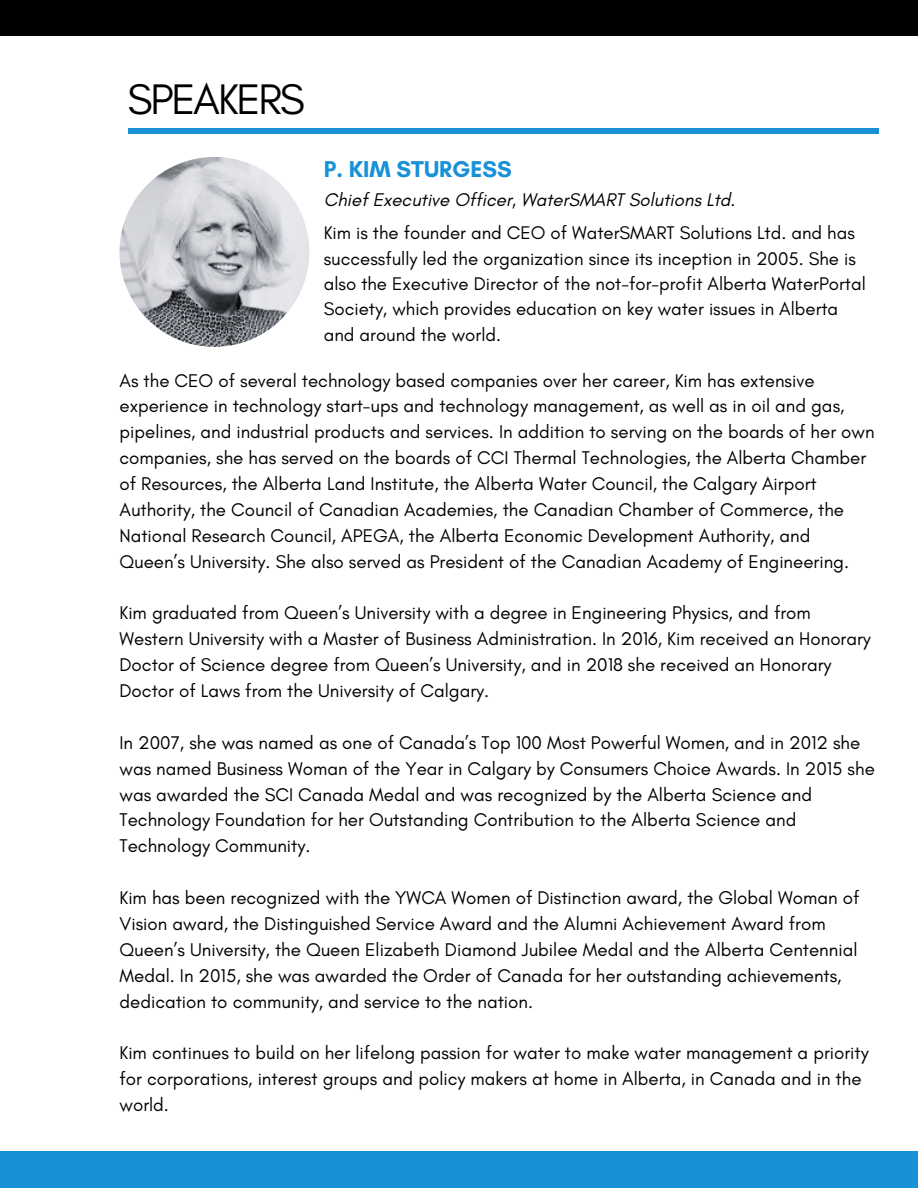
<style>
.page{position:relative;width:918px;height:1188px;background:#fff}
.page>*{position:absolute;margin:0;border:0;box-sizing:border-box;transform-origin:0 0}
.t1{font:43.65px "Glacial Indifference";letter-spacing:-.05em;color:#000}
.t2{font:700 23.4px "Glacial Indifference";color:#1991d7}
.t3{font:18.75px/25.8px "Glacial Indifference";color:#000}
.t4{font:italic 18.75px "Glacial Indifference";color:#000}
.t5{font:18.6px/25.3px "Glacial Indifference";color:#000}
</style>
<div class="page">
<div style="left:128px;top:128px;width:751px;height:5px;background:#1991d7"></div>
<div style="left:0;top:1151px;width:918px;height:37px;background:#1991d7"></div>
<div style="left:0;top:0;width:918px;height:36px;background:#000"></div>
<img style="left:119px;top:157px;width:190px;height:190px;border-radius:50%">
<h1 class="t1" style="left:128px;top:72px;width:179px">SPEAKERS</h1>
<p class="t2" style="left:324px;top:155px;width:190px">P. KIM STURGESS</p>
<p class="t4" style="left:324px;top:188px;width:413px">Chief Executive Officer, WaterSMART Solutions Ltd.</p>
<p class="t5" style="left:324px;top:220px;width:544px">Kim is the founder and CEO of WaterSMART Solutions Ltd. and has successfully led the organization since its inception in 2005. She is also the Executive Director of the not-for-profit Alberta WaterPortal Society, which provides education on key water issues in Alberta and around the world.</p>
<p class="t3" style="left:119px;top:367px;width:757px">As the CEO of several technology based companies over her career, Kim has extensive experience in technology start-ups and technology management, as well as in oil and gas, pipelines, and industrial products and services. In addition to serving on the boards of her own companies, she has served on the boards of CCI Thermal Technologies, the Alberta Chamber of Resources, the Alberta Land Institute, the Alberta Water Council, the Calgary Airport Authority, the Council of Canadian Academies, the Canadian Chamber of Commerce, the National Research Council, APEGA, the Alberta Economic Development Authority, and Queen’s University. She also served as President of the Canadian Academy of Engineering.</p>
<p class="t3" style="left:119px;top:600px;width:753px">Kim graduated from Queen’s University with a degree in Engineering Physics, and from Western University with a Master of Business Administration. In 2016, Kim received an Honorary Doctor of Science degree from Queen’s University, and in 2018 she received an Honorary Doctor of Laws from the University of Calgary.</p>
<p class="t3" style="left:119px;top:729px;width:757px">In 2007, she was named as one of Canada’s Top 100 Most Powerful Women, and in 2012 she was named Business Woman of the Year in Calgary by Consumers Choice Awards. In 2015 she was awarded the SCI Canada Medal and was recognized by the Alberta Science and Technology Foundation for her Outstanding Contribution to the Alberta Science and Technology Community.</p>
<p class="t3" style="left:119px;top:885px;width:741px">Kim has been recognized with the YWCA Women of Distinction award, the Global Woman of Vision award, the Distinguished Service Award and the Alumni Achievement Award from Queen’s University, the Queen Elizabeth Diamond Jubilee Medal and the Alberta Centennial Medal. In 2015, she was awarded the Order of Canada for her outstanding achievements, dedication to community, and service to the nation.</p>
<p class="t3" style="left:119px;top:1040px;width:751px">Kim continues to build on her lifelong passion for water to make water management a priority for corporations, interest groups and policy makers at home in Alberta, in Canada and in the world.</p>
</div>
